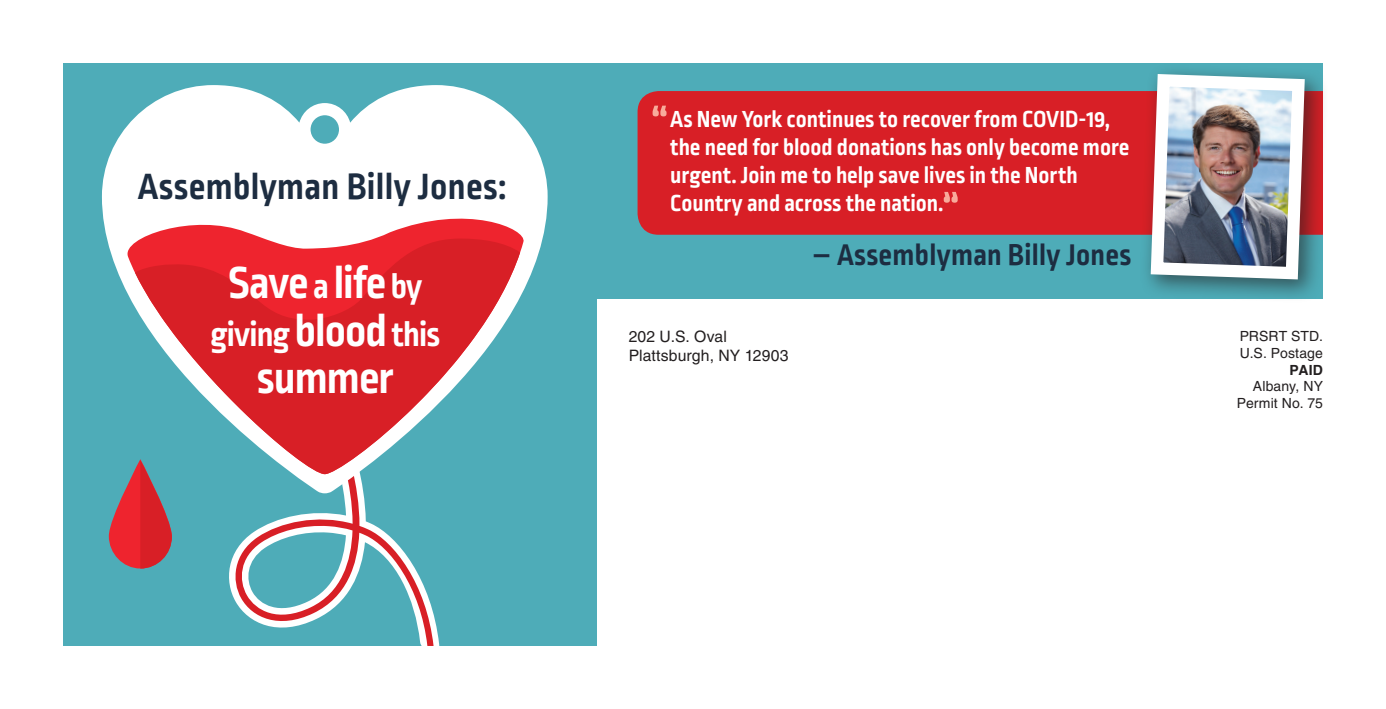
<style>
.page{position:relative;width:1386px;height:709px;background:#fff}
.page>*{position:absolute;margin:0;border:0;box-sizing:border-box;transform-origin:0 0}
.t1{font:700 47.25px "Ropa Sans Pro";letter-spacing:-.02em;color:#fff}
.t2{font:700 38.5px "Ropa Sans Pro";letter-spacing:.01em;color:#1d2d41}
.t3{font:700 36.4px "Ropa Sans Pro";letter-spacing:-.02em;color:#fff}
.t4{font:700 31.5px "Ropa Sans Pro";letter-spacing:.01em;color:#1d2d41}
.t5{font:700 24.5px/28px "Ropa Sans Pro";color:#fff}
.SM_Return-Address{font:15.75px "Helvetica";letter-spacing:.01em;color:#231f20}
.SM_Indicia{font:14px "Helvetica";letter-spacing:.01em;color:#231f20}
.SM_Indicia-2{font:700 14px "Helvetica";color:#231f20}
.s1{font-size:36.4px}
.s2{font-size:47.25px}
</style>
<div class="page">
<div style="left:63px;top:63px;width:1260px;height:583px;background:#4eacb8"></div>
<div style="left:638px;top:91px;width:502px;height:144px;background:#d81f26"></div>
<div style="left:597px;top:299px;width:744px;height:355px;background:#fff"></div>
<div style="left:1140px;top:63px;width:189px;height:240px;background:#231f20;opacity:.6"></div>
<img style="left:1144px;top:68px;width:167px;height:218px">
<svg style="left:109px;top:493px;width:63px;height:75px"></svg>
<svg style="left:231px;top:493px;width:203px;height:153px"></svg>
<svg style="left:102px;top:85px;width:446px;height:408px;fill:#fff"></svg>
<svg style="left:120px;top:202px;width:407px;height:272px;fill:#fff"></svg>
<svg style="left:135px;top:238px;width:385px;height:236px;fill:#d8242e"></svg>
<svg style="left:653px;top:106px;width:14px;height:10px"></svg>
<svg style="left:944px;top:192px;width:14px;height:11px"></svg>
<p class="t2" style="left:138px;top:164px;width:370px">Assemblyman Billy Jones:</p>
<p class="t1" style="left:228px;top:256px;width:196px">Save <span class="s1">a</span> life <span class="s1">by</span></p>
<p class="t3" style="left:210px;top:313px;width:232px">giving <span class="s2">blood</span> this</p>
<p class="t1" style="left:257px;top:351px;width:138px">summer</p>
<p class="t5" style="left:670px;top:107px;width:461px">As New York continues to recover from COVID-19, the need for blood donations has only become more urgent. Join me to help save lives in the North Country and across the nation.</p>
<p class="SM_Return-Address" style="left:629px;top:327px;width:100px">202 U.S. Oval</p>
<p class="SM_Return-Address" style="left:629px;top:346px;width:161px">Plattsburgh, NY 12903</p>
<p class="t4" style="left:813px;top:237px;width:320px">– Assemblyman Billy Jones</p>
<p class="SM_Indicia" style="left:1240px;top:328px;width:85px">PRSRT STD.</p>
<p class="SM_Indicia" style="left:1240px;top:345px;width:85px">U.S. Postage</p>
<p class="SM_Indicia-2" style="left:1290px;top:361px;width:35px">PAID</p>
<p class="SM_Indicia" style="left:1253px;top:378px;width:72px">Albany, NY</p>
<p class="SM_Indicia" style="left:1237px;top:395px;width:88px">Permit No. 75</p>
</div>
